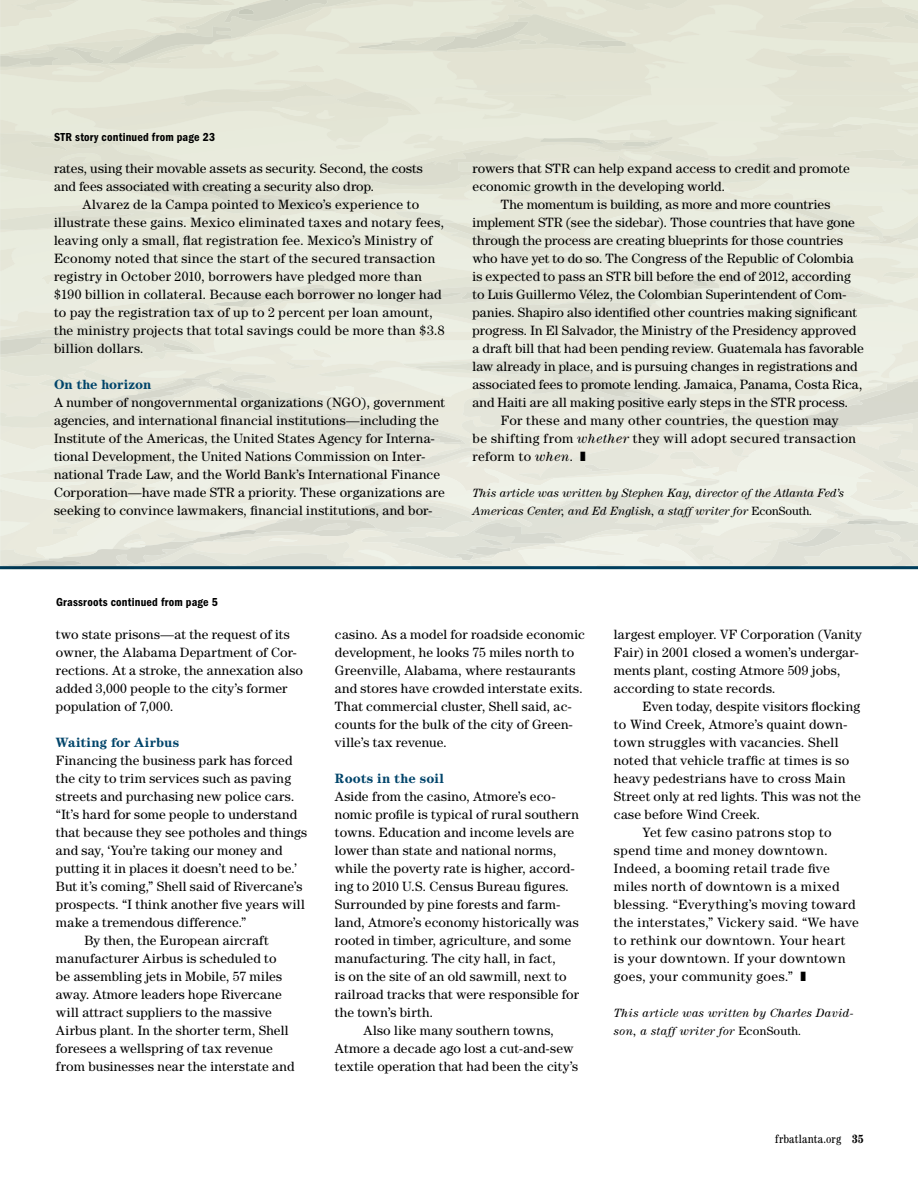
<style>
.page{position:relative;width:918px;height:1188px;background:#fff}
.page>*{position:absolute;margin:0;border:0;box-sizing:border-box;transform-origin:0 0}
.t1{font:13.5px/18px "Century";letter-spacing:.015em;color:#000}
.t2{font:13.5px "Century";letter-spacing:.04em;color:#000}
.t3{font:13.5px "Century";letter-spacing:-.005em;color:#000}
.t4{font:13.5px "Century";letter-spacing:.035em;color:#000}
.t5{font:700 13.5px "Century";letter-spacing:.01em;color:#00446a}
.t6{font:italic 12px/18px "Century";color:#000}
.t7{font:italic 12px/18px "Century";letter-spacing:.02em;color:#000}
.t8{font:600 condensed 12px "Franklin Gothic";letter-spacing:.015em;color:#000}
.t9{font:condensed 12px "Century";letter-spacing:.02em;color:#000}
.s1{font-style:italic}
.s2{font-style:normal}
.s3{font-weight:700}
</style>
<div class="page">
<svg style="left:0;top:0;width:918px;height:569px;background:#e5e7da"></svg>
<p class="t8" style="left:54px;top:130px;width:163px">STR story continued from page 23</p>
<p class="t1" style="left:54px;top:159px;width:370px">rates, using their movable assets as security. Second, the costs and fees associated with creating a security also drop.</p>
<p class="t1" style="left:54px;top:195px;width:392px;text-indent:28px">Alvarez de la Campa pointed to Mexico’s experience to illustrate these gains. Mexico eliminated taxes and notary fees, leaving only a small, flat registration fee. Mexico’s Ministry of Economy noted that since the start of the secured transaction registry in October 2010, borrowers have pledged more than $190 billion in collateral. Because each borrower no longer had to pay the registration tax of up to 2 percent per loan amount, the ministry projects that total savings could be more than $3.8 billion dollars.</p>
<p class="t5" style="left:54px;top:376px;width:99px">On the horizon</p>
<p class="t1" style="left:54px;top:393px;width:393px">A number of nongovernmental organizations (NGO), government agencies, and international financial institutions—including the Institute of the Americas, the United States Agency for Interna&shy;tional Development, the United Nations Commission on Inter&shy;national Trade Law, and the World Bank’s International Finance Corporation—have made STR a priority. These organizations are seeking to convince lawmakers, financial institutions, and bor-</p>
<p class="t1" style="left:472px;top:159px;width:379px">rowers that STR can help expand access to credit and promote economic growth in the developing world.</p>
<p class="t1" style="left:501px;top:195px;width:331px">The momentum is building, as more and more countries</p>
<p class="t3" style="left:472px;top:214px;width:384px">implement STR (see the sidebar). Those countries that have gone</p>
<p class="t1" style="left:472px;top:231px;width:372px">through the process are creating blueprints for those countries</p>
<p class="t3" style="left:472px;top:250px;width:383px">who have yet to do so. The Congress of the Republic of Colombia</p>
<p class="t1" style="left:472px;top:267px;width:380px">is expected to pass an STR bill before the end of 2012, according</p>
<p class="t1" style="left:472px;top:285px;width:375px">to Luis Guillermo Vélez, the Colombian Superintendent of Com-</p>
<p class="t1" style="left:472px;top:303px;width:386px">panies. Shapiro also identified other countries making significant</p>
<p class="t1" style="left:472px;top:321px;width:385px">progress. In El Salvador, the Ministry of the Presidency approved</p>
<p class="t1" style="left:472px;top:339px;width:393px">a draft bill that had been pending review. Guatemala has favorable</p>
<p class="t1" style="left:472px;top:357px;width:387px">law already in place, and is pursuing changes in registrations and</p>
<p class="t1" style="left:472px;top:375px;width:391px">associated fees to promote lending. Jamaica, Panama, Costa Rica,</p>
<p class="t1" style="left:472px;top:393px;width:377px">and Haiti are all making positive early steps in the STR process.</p>
<p class="t1" style="left:501px;top:411px;width:339px">For these and many other countries, the question may</p>
<p class="t2" style="left:472px;top:430px;width:385px">be shifting from <span class="s1">whether</span> they will adopt secured transaction</p>
<p class="t1" style="left:473px;top:447px;width:102px">reform to <span class="s1">when</span>.</p>
<p class="t6" style="left:472px;top:483px;width:373px">This article was written by Stephen Kay, director of the Atlanta Fed’s<br>Americas Center, and Ed English, a staff writer for <span class="s2">EconSouth</span>.</p>
<p class="t8" style="left:56px;top:595px;width:163px">Grassroots continued from page 5</p>
<p class="t1" style="left:56px;top:626px;width:249px">two state prisons—at the request of its owner, the Alabama Department of Cor&shy;rections. At a stroke, the annexation also added 3,000 people to the city’s former population of 7,000.</p>
<p class="t5" style="left:56px;top:735px;width:125px">Waiting for Airbus</p>
<p class="t1" style="left:56px;top:751px;width:238px">Financing the business park has forced</p>
<p class="t1" style="left:56px;top:769px;width:237px">the city to trim services such as paving</p>
<p class="t1" style="left:56px;top:787px;width:240px">streets and purchasing new police cars.</p>
<p class="t1" style="left:56px;top:805px;width:243px">“It’s hard for some people to understand</p>
<p class="t1" style="left:56px;top:823px;width:253px">that because they see potholes and things</p>
<p class="t1" style="left:56px;top:841px;width:228px">and say, ‘You’re taking our money and</p>
<p class="t1" style="left:56px;top:859px;width:243px">putting it in places it doesn’t need to be.’</p>
<p class="t1" style="left:56px;top:877px;width:248px">But it’s coming,” Shell said of Rivercane’s</p>
<p class="t1" style="left:56px;top:895px;width:250px">prospects. “I think another five years will</p>
<p class="t1" style="left:56px;top:913px;width:192px">make a tremendous difference.”</p>
<p class="t1" style="left:84px;top:931px;width:186px">By then, the European aircraft</p>
<p class="t1" style="left:56px;top:949px;width:222px">manufacturer Airbus is scheduled to</p>
<p class="t1" style="left:56px;top:967px;width:228px">be assembling jets in Mobile, 57 miles</p>
<p class="t1" style="left:56px;top:985px;width:227px">away. Atmore leaders hope Rivercane</p>
<p class="t1" style="left:56px;top:1003px;width:217px">will attract suppliers to the massive</p>
<p class="t1" style="left:56px;top:1021px;width:234px">Airbus plant. In the shorter term, Shell</p>
<p class="t1" style="left:56px;top:1039px;width:218px">foresees a wellspring of tax revenue</p>
<p class="t1" style="left:56px;top:1057px;width:240px">from businesses near the interstate and</p>
<p class="t1" style="left:335px;top:625px;width:252px">casino. As a model for roadside economic development, he looks 75 miles north to Greenville, Alabama, where restaurants and stores have crowded interstate exits.<br>That commercial cluster, Shell said, ac&shy;counts for the bulk of the city of Green&shy;ville’s tax revenue.</p>
<p class="t5" style="left:335px;top:771px;width:110px">Roots in the soil</p>
<p class="t1" style="left:335px;top:787px;width:222px">Aside from the casino, Atmore’s eco-</p>
<p class="t1" style="left:335px;top:805px;width:245px">nomic profile is typical of rural southern</p>
<p class="t1" style="left:335px;top:823px;width:241px">towns. Education and income levels are</p>
<p class="t1" style="left:335px;top:841px;width:223px">lower than state and national norms,</p>
<p class="t1" style="left:335px;top:859px;width:241px">while the poverty rate is higher, accord-</p>
<p class="t1" style="left:335px;top:877px;width:235px">ing to 2010 U.S. Census Bureau figures.</p>
<p class="t1" style="left:335px;top:895px;width:227px">Surrounded by pine forests and farm-</p>
<p class="t1" style="left:335px;top:913px;width:245px">land, Atmore’s economy historically was</p>
<p class="t1" style="left:335px;top:931px;width:238px">rooted in timber, agriculture, and some</p>
<p class="t1" style="left:335px;top:949px;width:222px">manufacturing. The city hall, in fact,</p>
<p class="t1" style="left:335px;top:967px;width:233px">is on the site of an old sawmill, next to</p>
<p class="t1" style="left:335px;top:985px;width:245px">railroad tracks that were responsible for</p>
<p class="t1" style="left:335px;top:1003px;width:100px">the town’s birth.</p>
<p class="t1" style="left:363px;top:1021px;width:192px">Also like many southern towns,</p>
<p class="t1" style="left:335px;top:1039px;width:240px">Atmore a decade ago lost a cut-and-sew</p>
<p class="t1" style="left:335px;top:1057px;width:245px">textile operation that had been the city’s</p>
<p class="t1" style="left:614px;top:626px;width:249px">largest employer. VF Corporation (Vanity Fair) in 2001 closed a women’s undergar&shy;ments plant, costing Atmore 509 jobs, according to state records.</p>
<p class="t1" style="left:642px;top:697px;width:219px">Even today, despite visitors flocking</p>
<p class="t1" style="left:614px;top:715px;width:235px">to Wind Creek, Atmore’s quaint down-</p>
<p class="t1" style="left:614px;top:733px;width:226px">town struggles with vacancies. Shell</p>
<p class="t1" style="left:614px;top:751px;width:237px">noted that vehicle traffic at times is so</p>
<p class="t1" style="left:614px;top:769px;width:233px">heavy pedestrians have to cross Main</p>
<p class="t1" style="left:614px;top:787px;width:248px">Street only at red lights. This was not the</p>
<p class="t1" style="left:614px;top:805px;width:148px">case before Wind Creek.</p>
<p class="t1" style="left:642px;top:823px;width:191px">Yet few casino patrons stop to</p>
<p class="t1" style="left:614px;top:841px;width:215px">spend time and money downtown.</p>
<p class="t4" style="left:614px;top:861px;width:217px">Indeed, a booming retail trade five</p>
<p class="t2" style="left:614px;top:879px;width:227px">miles north of downtown is a mixed</p>
<p class="t4" style="left:614px;top:897px;width:243px">blessing. “Everything’s moving toward</p>
<p class="t4" style="left:614px;top:915px;width:246px">the interstates,” Vickery said. “We have</p>
<p class="t2" style="left:614px;top:933px;width:233px">to rethink our downtown. Your heart</p>
<p class="t1" style="left:614px;top:949px;width:233px">is your downtown. If your downtown</p>
<p class="t1" style="left:614px;top:967px;width:181px">goes, your community goes.”</p>
<p class="t7" style="left:614px;top:1004px;width:241px">This article was written by Charles David&shy;son, a staff writer for <span class="s2">EconSouth</span>.</p>
<p class="t9" style="left:775px;top:1132px;width:90px">frbatlanta.org <span class="s3">35</span></p>
</div>
